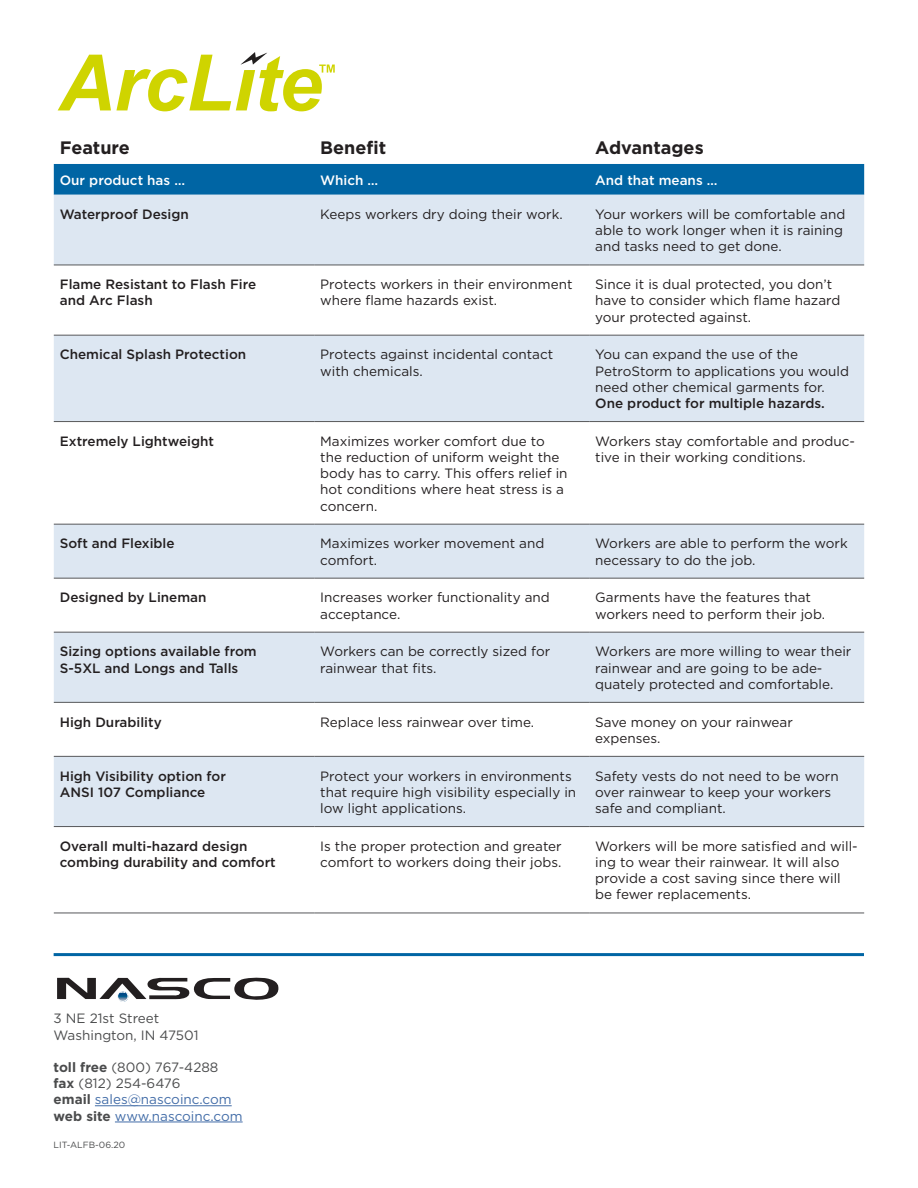
<style>
.page{position:relative;width:918px;height:1188px;background:#fff}
.page>*{position:absolute;margin:0;border:0;box-sizing:border-box;transform-origin:0 0}
.t1{font:700 18px "Gotham";color:#231f20}
.t2{font:13.5px/16.2px "Gotham";color:#231f20}
.t3{font:500 13.5px/16.2px "Gotham";color:#231f20}
.t4{font:13.5px "Gotham";color:#4b4c4d}
.t5{font:13.5px "Gotham";color:#436da8}
.t6{font:500 13.5px "Gotham";color:#fff}
.t7{font:9px "Gotham";color:#4b4c4d}
.s1{font-weight:500}
.s2{font-weight:700}
.s3{font-weight:700;color:#4b4c4d}
</style>
<div class="page">
<hr style="left:95px;top:1105px;width:137px;height:1px;background:#436da8">
<hr style="left:115px;top:1122px;width:128px;height:1px;background:#436da8">
<div style="left:117px;top:991px;width:11px;height:11px;border:1px solid #fff;border-radius:50%"></div>
<svg style="left:57px;top:978px;width:221px;height:23px"></svg>
<div style="left:54px;top:164px;width:810px;height:31px;background:#0065a4"></div>
<svg style="left:54px;top:195px;width:810px;height:631px;fill:#dde7f2"></svg>
<hr style="left:54px;top:265px;width:260px;height:1px;background:#57585a">
<hr style="left:314px;top:265px;width:275px;height:1px;background:#57585a">
<hr style="left:589px;top:265px;width:275px;height:1px;background:#57585a">
<hr style="left:54px;top:335px;width:260px;height:1px;background:#57585a">
<hr style="left:314px;top:335px;width:275px;height:1px;background:#57585a">
<hr style="left:589px;top:335px;width:275px;height:1px;background:#57585a">
<hr style="left:54px;top:421px;width:260px;height:1px;background:#57585a">
<hr style="left:314px;top:421px;width:275px;height:1px;background:#57585a">
<hr style="left:589px;top:421px;width:275px;height:1px;background:#57585a">
<hr style="left:54px;top:524px;width:260px;height:1px;background:#57585a">
<hr style="left:314px;top:524px;width:275px;height:1px;background:#57585a">
<hr style="left:589px;top:524px;width:275px;height:1px;background:#57585a">
<hr style="left:54px;top:578px;width:260px;height:1px;background:#57585a">
<hr style="left:314px;top:578px;width:275px;height:1px;background:#57585a">
<hr style="left:589px;top:578px;width:275px;height:1px;background:#57585a">
<hr style="left:54px;top:632px;width:260px;height:1px;background:#57585a">
<hr style="left:314px;top:632px;width:275px;height:1px;background:#57585a">
<hr style="left:589px;top:632px;width:275px;height:1px;background:#57585a">
<hr style="left:54px;top:702px;width:260px;height:1px;background:#57585a">
<hr style="left:314px;top:702px;width:275px;height:1px;background:#57585a">
<hr style="left:589px;top:702px;width:275px;height:1px;background:#57585a">
<hr style="left:54px;top:756px;width:260px;height:1px;background:#57585a">
<hr style="left:314px;top:756px;width:275px;height:1px;background:#57585a">
<hr style="left:589px;top:756px;width:275px;height:1px;background:#57585a">
<hr style="left:54px;top:826px;width:260px;height:1px;background:#57585a">
<hr style="left:314px;top:826px;width:275px;height:1px;background:#57585a">
<hr style="left:589px;top:826px;width:275px;height:1px;background:#57585a">
<hr style="left:54px;top:913px;width:260px;height:1px;background:#57585a">
<hr style="left:314px;top:913px;width:275px;height:1px;background:#57585a">
<hr style="left:589px;top:913px;width:275px;height:1px;background:#57585a">
<hr style="left:54px;top:953px;width:810px;height:3px;background:#0065a4">
<svg style="left:58px;top:52px;width:277px;height:59px"></svg>
<p class="t1" style="left:60px;top:136px;width:72px">Feature</p>
<p class="t1" style="left:320px;top:136px;width:68px">Benefit</p>
<p class="t1" style="left:595px;top:136px;width:110px">Advantages</p>
<p class="t6" style="left:60px;top:171px;width:127px">Our product has …</p>
<p class="t6" style="left:320px;top:171px;width:59px">Which …</p>
<p class="t6" style="left:595px;top:171px;width:124px">And that means …</p>
<p class="t3" style="left:60px;top:206px;width:131px">Waterproof Design</p>
<p class="t2" style="left:320px;top:206px;width:244px">Keeps workers dry doing their work.</p>
<p class="t2" style="left:595px;top:206px;width:252px">Your workers will be comfortable and able to work longer when it is raining and tasks need to get done.</p>
<p class="t3" style="left:60px;top:276px;width:198px">Flame Resistant to Flash Fire and Arc Flash</p>
<p class="t2" style="left:320px;top:276px;width:254px">Protects workers in their environment where flame hazards exist.</p>
<p class="t2" style="left:595px;top:276px;width:247px">Since it is dual protected, you don’t have to consider which flame hazard your protected against.</p>
<p class="t3" style="left:60px;top:346px;width:188px">Chemical Splash Protection</p>
<p class="t2" style="left:320px;top:346px;width:234px">Protects against incidental contact with chemicals.</p>
<p class="t2" style="left:595px;top:346px;width:255px">You can expand the use of the PetroStorm to applications you would need other chemical garments for.<br><span class="s1">One product for multiple hazards.</span></p>
<p class="t3" style="left:60px;top:433px;width:156px">Extremely Lightweight</p>
<p class="t2" style="left:320px;top:433px;width:249px">Maximizes worker comfort due to the reduction of uniform weight the body has to carry. This offers relief in hot conditions where heat stress is a concern.</p>
<p class="t2" style="left:595px;top:433px;width:261px">Workers stay comfortable and produc&shy;tive in their working conditions.</p>
<p class="t3" style="left:60px;top:535px;width:116px">Soft and Flexible</p>
<p class="t2" style="left:320px;top:535px;width:226px">Maximizes worker movement and comfort.</p>
<p class="t2" style="left:595px;top:535px;width:254px">Workers are able to perform the work necessary to do the job.</p>
<p class="t3" style="left:60px;top:589px;width:148px">Designed by Lineman</p>
<p class="t2" style="left:320px;top:589px;width:231px">Increases worker functionality and acceptance.</p>
<p class="t2" style="left:595px;top:589px;width:231px">Garments have the features that workers need to perform their job.</p>
<p class="t3" style="left:60px;top:643px;width:198px">Sizing options available from<br>S-5XL and Longs and Talls</p>
<p class="t2" style="left:320px;top:643px;width:231px">Workers can be correctly sized for rainwear that fits.</p>
<p class="t2" style="left:595px;top:643px;width:258px">Workers are more willing to wear their rainwear and are going to be ade&shy;quately protected and comfortable.</p>
<p class="t3" style="left:60px;top:714px;width:103px">High Durability</p>
<p class="t2" style="left:320px;top:713px;width:215px">Replace less rainwear over time.</p>
<p class="t2" style="left:595px;top:713px;width:199px">Save money on your rainwear expenses.</p>
<p class="t3" style="left:60px;top:768px;width:168px">High Visibility option for<br>ANSI 107 Compliance</p>
<p class="t2" style="left:320px;top:767px;width:258px">Protect your workers in environments that require high visibility especially in low light applications.</p>
<p class="t2" style="left:595px;top:767px;width:245px">Safety vests do not need to be worn over rainwear to keep your workers safe and compliant.</p>
<p class="t3" style="left:60px;top:838px;width:218px">Overall multi-hazard design combing durability and comfort</p>
<p class="t2" style="left:320px;top:838px;width:243px">Is the proper protection and greater comfort to workers doing their jobs.</p>
<p class="t2" style="left:595px;top:838px;width:264px">Workers will be more satisfied and will&shy;ing to wear their rainwear. It will also provide a cost saving since there will be fewer replacements.</p>
<p class="t4" style="left:54px;top:1010px;width:107px">3 NE 21st Street</p>
<p class="t4" style="left:54px;top:1026px;width:146px">Washington, IN 47501</p>
<p class="t4" style="left:54px;top:1059px;width:166px"><span class="s2">toll free</span> (800) 767-4288</p>
<p class="t4" style="left:54px;top:1075px;width:128px"><span class="s2">fax</span> (812) 254-6476</p>
<p class="t5" style="left:54px;top:1091px;width:180px"><span class="s3">email</span> sales@nascoinc.com</p>
<p class="t5" style="left:54px;top:1107px;width:191px"><span class="s3">web site</span> www.nascoinc.com</p>
<p class="t7" style="left:54px;top:1139px;width:73px">LIT-ALFB-06.20</p>
</div>
